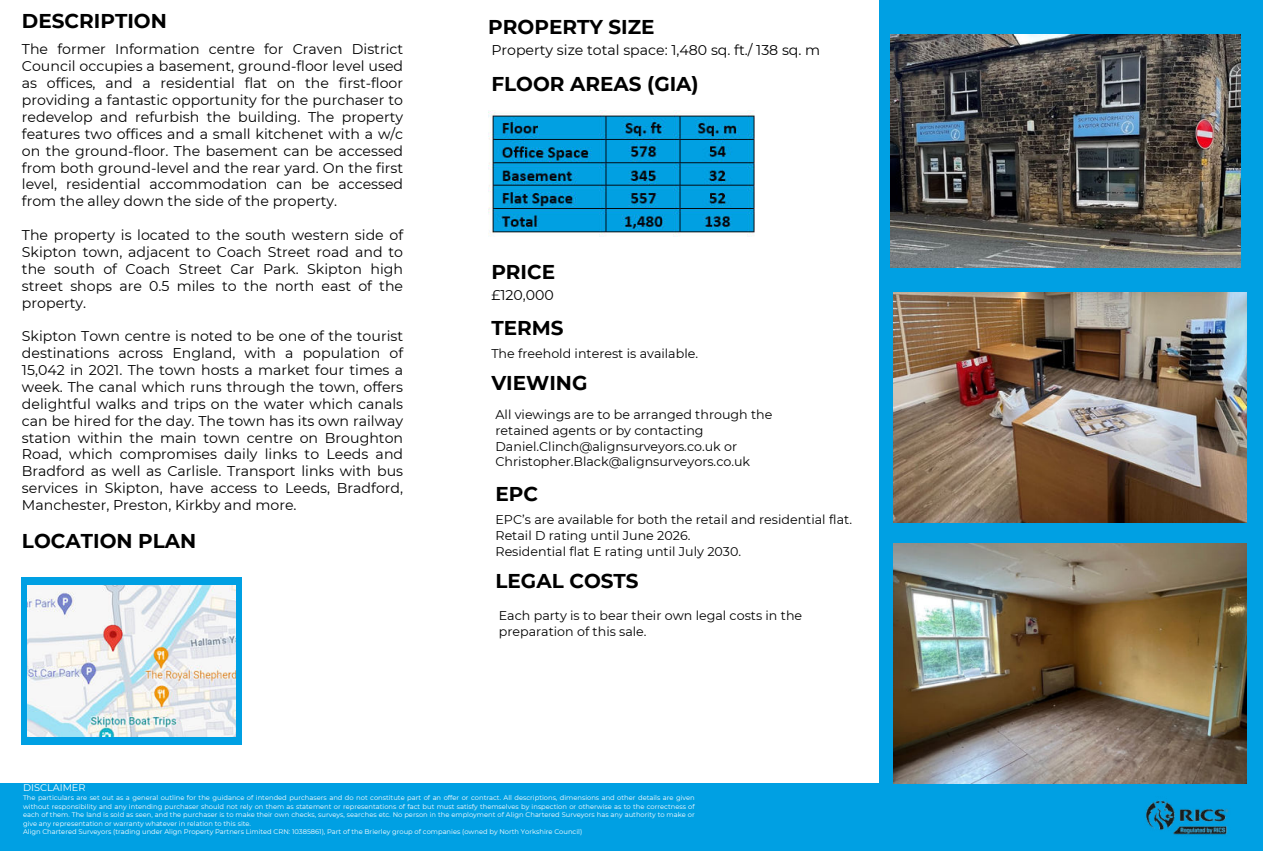
<style>
.page{position:relative;width:1263px;height:851px;background:#fff}
.page>*{position:absolute;margin:0;border:0;box-sizing:border-box;transform-origin:0 0}
.t1{font:700 19.95px "Montserrat";color:#000}
.t2{font:14.1px/16.8px "Montserrat";color:#000;text-align:justify}
.t3{font:12.6px/15.8px "Montserrat";color:#000}
.t4{font:9.75px "Montserrat";color:#fff}
.t5{font:6.75px/8.4px "Montserrat";color:#fff}
</style>
<div class="page">
<div style="left:879px;top:0;width:384px;height:850px;background:#00a0e3"></div>
<div style="left:0;top:782px;width:894px;height:68px;background:#00a0e3"></div>
<img style="left:1146px;top:800px;width:83px;height:35px">
<img style="left:890px;top:34px;width:350px;height:233px">
<img style="left:893px;top:292px;width:353px;height:231px">
<img style="left:893px;top:543px;width:353px;height:240px">
<div style="left:22px;top:577px;width:220px;height:168px;background:#00a0e3"></div>
<img style="left:28px;top:585px;width:208px;height:151px">
<img style="left:488px;top:110px;width:267px;height:126px">
<h1 class="t1" style="left:22px;top:7px;width:146px">DESCRIPTION</h1>
<p class="t2" style="left:22px;top:40px;width:383px">The former Information centre for Craven District Council occupies a basement, ground-floor level used as offices, and a residential flat on the first-floor providing a fantastic opportunity for the purchaser to redevelop and refurbish the building. The property features two offices and a small kitchenet with a w/c on the ground-floor. The basement can be accessed from both ground-level and the rear yard. On the first level, residential accommodation can be accessed from the alley down the side of the property.</p>
<p class="t2" style="left:22px;top:226px;width:383px">The property is located to the south western side of Skipton town, adjacent to Coach Street road and to the south of Coach Street Car Park. Skipton high street shops are 0.5 miles to the north east of the property.</p>
<p class="t2" style="left:22px;top:327px;width:383px">Skipton Town centre is noted to be one of the tourist destinations across England, with a population of 15,042 in 2021. The town hosts a market four times a week. The canal which runs through the town, offers delightful walks and trips on the water which canals can be hired for the day. The town has its own railway station within the main town centre on Broughton Road, which compromises daily links to Leeds and Bradford as well as Carlisle. Transport links with bus services in Skipton, have access to Leeds, Bradford, Manchester, Preston, Kirkby and more.</p>
<h1 class="t1" style="left:22px;top:527px;width:176px">LOCATION PLAN</h1>
<h1 class="t1" style="left:488px;top:13px;width:168px">PROPERTY SIZE</h1>
<p class="t2" style="left:491px;top:41px;width:330px">Property size total space: 1,480 sq. ft./ 138 sq. m</p>
<h1 class="t1" style="left:491px;top:69px;width:209px">FLOOR AREAS (GIA)</h1>
<h1 class="t1" style="left:491px;top:257px;width:65px">PRICE</h1>
<p class="t2" style="left:491px;top:286px;width:64px">£120,000</p>
<h1 class="t1" style="left:491px;top:313px;width:74px">TERMS</h1>
<p class="t3" style="left:491px;top:345px;width:208px">The freehold interest is available.</p>
<h1 class="t1" style="left:491px;top:369px;width:98px">VIEWING</h1>
<p class="t3" style="left:495px;top:406px;width:278px">All viewings are to be arranged through the retained agents or by contacting Daniel.Clinch@alignsurveyors.co.uk or Christopher.Black@alignsurveyors.co.uk</p>
<h1 class="t1" style="left:495px;top:480px;width:44px">EPC</h1>
<p class="t3" style="left:495px;top:511px;width:358px">EPC’s are available for both the retail and residential flat.<br>Retail D rating until June 2026.<br>Residential flat E rating until July 2030.</p>
<h1 class="t1" style="left:495px;top:567px;width:145px">LEGAL COSTS</h1>
<p class="t3" style="left:499px;top:607px;width:305px">Each party is to bear their own legal costs in the preparation of this sale.</p>
<p class="t4" style="left:23px;top:781px;width:64px">DISCLAIMER</p>
<p class="t5" style="left:23px;top:793px;width:673px">The particulars are set out as a general outline for the guidance of intended purchasers and do not constitute part of an offer or contract. All descriptions, dimensions and other details are given without responsibility and any intending purchaser should not rely on them as statement or representations of fact but must satisfy themselves by inspection or otherwise as to the correctness of each of them. The land is sold as seen, and the purchaser is to make their own checks, surveys, searches etc. No person in the employment of Align Chartered Surveyors has any authority to make or give any representation or warranty whatever in relation to this site.<br>Align Chartered Surveyors (trading under Align Property Partners Limited CRN: 10385861), Part of the Brierley group of companies (owned by North Yorkshire Council)</p>
</div>
